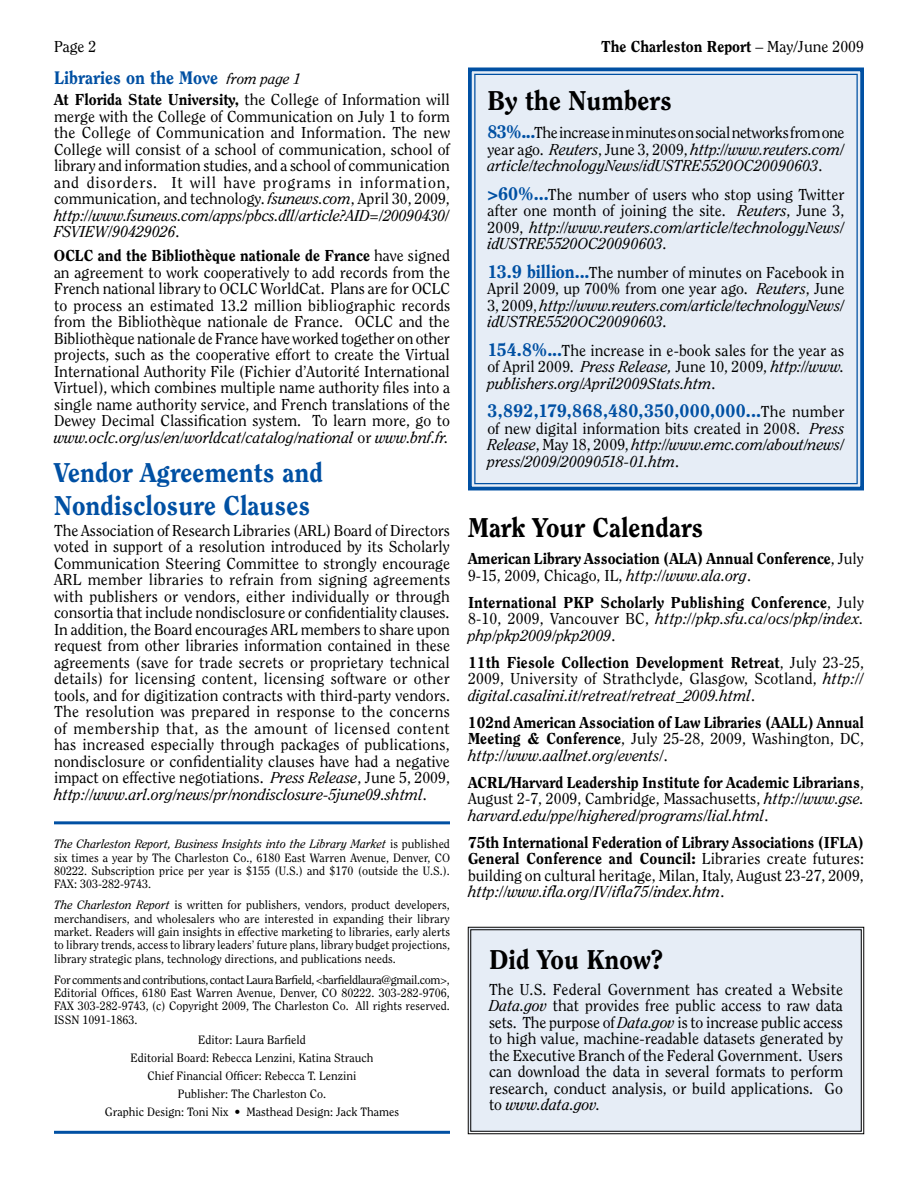
<style>
.page{position:relative;width:918px;height:1188px;background:#fff}
.page>*{position:absolute;margin:0;border:0;box-sizing:border-box;transform-origin:0 0}
.t1{font:800 27px "Clearface";color:#000}
.t2{font:800 27px/32.4px "Clearface";color:#0050a3}
.t3{font:800 18px "Clearface";letter-spacing:.005em;color:#0050a3}
.t4{font:15.75px/16.5px "Clearface";color:#000;text-align:justify}
.t5{font:italic 15.75px/16.5px "Clearface";color:#000;text-align:justify}
.t6{font:800 15.75px/16.5px "Clearface";letter-spacing:-.005em;color:#000}
.t7{font:12px/13.4px "Clearface";color:#000;text-align:justify}
.s1{font-weight:400}
.s2{font-weight:400;font-style:italic;font-size:15px;color:#000}
.s3{font-weight:800}
.s4{font-style:italic}
.s5{font-weight:800;font-style:normal;font-size:18px;color:#0050a3}
.s6{font-style:normal}
.s7{font-weight:800;font-size:18px;color:#0050a3}
.s8{font-weight:400;font-size:15.75px;color:#000}
.s9{font-weight:400;font-style:italic}
.s10{font-weight:800;font-style:normal}
</style>
<div class="page">
<hr style="left:54px;top:821px;width:396px;height:3px;background:#0050a3">
<hr style="left:54px;top:1131px;width:396px;height:3px;background:#0050a3">
<div style="left:468px;top:67px;width:396px;height:424px;background:#e6edf6"></div>
<div style="left:474px;top:74px;width:384px;height:410px;border:1px solid #0050a3"></div>
<div style="left:468px;top:927px;width:396px;height:207px;background:#e6edf6"></div>
<div style="left:470px;top:930px;width:392px;height:202px;border:1px solid #000"></div>
<p class="t4" style="left:54px;top:38px;width:44px">Page 2</p>
<p class="t6" style="left:601px;top:38px;width:264px">The Charleston Report <span class="s1">– May/June 2009</span></p>
<p class="t3" style="left:54px;top:67px;width:249px">Libraries on the Move <span class="s2">from page 1</span></p>
<p class="t4" style="left:54px;top:91px;width:398px"><span class="s3">At Florida State University,</span> the College of Information will merge with the College of Communication on July 1 to form the College of Communication and Information. The new College will consist of a school of communication, school of library and information studies, and a school of communication and disorders. It will have programs in information, communication, and technology. <span class="s4">fsunews.com</span>, April 30, 2009, <span class="s4">http://www.fsunews.com/apps/pbcs.dll/article?AID=/20090430/ FSVIEW/90429026</span>.</p>
<p class="t4" style="left:54px;top:247px;width:398px"><span class="s3">OCLC and the Bibliothèque nationale de France</span> have signed an agreement to work cooperatively to add records from the French national library to OCLC WorldCat. Plans are for OCLC to process an estimated 13.2 million bibliographic records from the Bibliothèque nationale de France. OCLC and the Bibliothèque nationale de France have worked together on other projects, such as the cooperative effort to create the Virtual International Authority File (Fichier d’Autorité International Virtuel), which combines multiple name authority files into a single name authority service, and French translations of the Dewey Decimal Classification system. To learn more, go to <span class="s4">www.oclc.org/us/en/worldcat/catalog/national</span> or <span class="s4">www.bnf.fr.</span></p>
<h1 class="t2" style="left:54px;top:456px;width:270px">Vendor Agreements and<br>Nondisclosure Clauses</h1>
<p class="t4" style="left:54px;top:522px;width:398px">The Association of Research Libraries (ARL) Board of Directors voted in support of a resolution introduced by its Scholarly Communication Steering Committee to strongly encourage ARL member libraries to refrain from signing agreements with publishers or vendors, either individually or through consortia that include nondisclosure or confidentiality clauses.<br>In addition, the Board encourages ARL members to share upon request from other libraries information contained in these agreements (save for trade secrets or proprietary technical details) for licensing content, licensing software or other tools, and for digitization contracts with third-party vendors.<br>The resolution was prepared in response to the concerns of membership that, as the amount of licensed content has increased especially through packages of publications, nondisclosure or confidentiality clauses have had a negative impact on effective negotiations. <span class="s4">Press Release</span>, June 5, 2009, <span class="s4">http://www.arl.org/news/pr/nondisclosure-5june09.shtml</span>.</p>
<p class="t7" style="left:54px;top:837px;width:398px"><span class="s4">The Charleston Report, Business Insights into the Library Market</span> is published six times a year by The Charleston Co., 6180 East Warren Avenue, Denver, CO 80222. Subscription price per year is $155 (U.S.) and $170 (outside the U.S.).<br>FAX: 303-282-9743.</p>
<p class="t7" style="left:54px;top:898px;width:398px"><span class="s4">The Charleston Report</span> is written for publishers, vendors, product developers, merchandisers, and wholesalers who are interested in expanding their library market. Readers will gain insights in effective marketing to libraries, early alerts to library trends, access to library leaders’ future plans, library budget projections, library strategic plans, technology directions, and publications needs.</p>
<p class="t7" style="left:54px;top:972px;width:397px">For comments and contributions, contact Laura Barfield, &lt;barfieldlaura@gmail.com&gt;, Editorial Offices, 6180 East Warren Avenue, Denver, CO 80222. 303-282-9706, FAX 303-282-9743, (c) Copyright 2009, The Charleston Co. All rights reserved.<br>ISSN 1091-1863.</p>
<p class="t7" style="left:105px;top:1031px;width:296px;line-height:17.9px;text-align:center">Editor: Laura Barfield<br>Editorial Board: Rebecca Lenzini, Katina Strauch<br>Chief Financial Officer: Rebecca T. Lenzini<br>Publisher: The Charleston Co.<br>Graphic Design: Toni Nix • Masthead Design: Jack Thames</p>
<h1 class="t1" style="left:488px;top:84px;width:186px">By the Numbers</h1>
<p class="t5" style="left:488px;top:124px;width:359px"><span class="s5">83%...</span><span class="s6">The increase in minutes on social networks from one year ago.</span> Reuters<span class="s6">, June 3, 2009,</span> http://www.reuters.com/ article/technologyNews/idUSTRE5520OC20090603<span class="s6">.</span></p>
<p class="t4" style="left:488px;top:186px;width:358px"><span class="s7">&gt;60%...</span>The number of users who stop using Twitter after one month of joining the site. <span class="s4">Reuters</span>, June 3, 2009, <span class="s4">http://www.reuters.com/article/technologyNews/ idUSTRE5520OC20090603</span>.</p>
<p class="t4" style="left:488px;top:264px;width:359px"><span class="s7">13.9 billion...</span>The number of minutes on Facebook in April 2009, up 700% from one year ago. <span class="s4">Reuters</span>, June 3, 2009, <span class="s4">http://www.reuters.com/article/technologyNews/ idUSTRE5520OC20090603</span>.</p>
<p class="t4" style="left:488px;top:342px;width:358px"><span class="s7">154.8%...</span>The increase in e-book sales for the year as of April 2009. <span class="s4">Press Release,</span> June 10, 2009, <span class="s4">http://www. publishers.org/April2009Stats.htm</span>.</p>
<p class="t3" style="left:488px;top:400px;width:359px">3,892,179,868,480,350,000,000...<span class="s8">The number</span></p>
<p class="t5" style="left:488px;top:420px;width:358px"><span class="s6">of new digital information bits created in 2008.</span> Press Release<span class="s6">, May 18, 2009,</span> http://www.emc.com/about/news/ press/2009/20090518-01.htm<span class="s6">.</span></p>
<h1 class="t1" style="left:468px;top:511px;width:237px">Mark Your Calendars</h1>
<p class="t6" style="left:468px;top:550px;width:397px">American Library Association (ALA) Annual Conference<span class="s1">, July<br>9-15, 2009, Chicago, IL,</span> <span class="s9">http://www.ala.org</span><span class="s1">.</span></p>
<p class="t5" style="left:468px;top:594px;width:398px"><span class="s10">International PKP Scholarly Publishing Conference</span><span class="s6">, July 8-10, 2009, Vancouver BC,</span> http://pkp.sfu.ca/ocs/pkp/index. php/pkp2009/pkp2009<span class="s6">.</span></p>
<p class="t4" style="left:468px;top:654px;width:397px"><span class="s3">11th Fiesole Collection Development Retreat</span>, July 23-25, 2009, University of Strathclyde, Glasgow, Scotland, <span class="s4">http:// digital.casalini.it/retreat/retreat_2009.html</span>.</p>
<p class="t6" style="left:468px;top:713px;width:314px">102nd American Association of Law Libraries (AALL</p>
<p class="t4" style="left:468px;top:714px;width:398px;text-indent:340px"><span class="s3">) Annual Meeting &amp; Conference</span>, July 25-28, 2009, Washington, DC, <span class="s4">http://www.aallnet.org/events</span>/.</p>
<p class="t5" style="left:468px;top:774px;width:398px"><span class="s10">ACRL/Harvard Leadership Institute for Academic Librarians</span><span class="s6">, August 2-7, 2009, Cambridge, Massachusetts,</span> http://www.gse. harvard.edu/ppe/highered/programs/lial.html<span class="s6">.</span></p>
<p class="t6" style="left:468px;top:833px;width:398px;text-align:justify">75th International Federation of Library Associations (IFLA)<br>General Conference and Council: <span class="s1">Libraries create futures: building on cultural heritage, Milan, Italy, August 23-27, 2009, </span><span class="s9">http://www.ifla.org/IV/ifla75/index.htm</span><span class="s1">.</span></p>
<h1 class="t1" style="left:489px;top:943px;width:176px">Did You Know?</h1>
<p class="t4" style="left:489px;top:981px;width:356px">The U.S. Federal Government has created a Website <span class="s4">Data.gov</span> that provides free public access to raw data sets. The purpose of <span class="s4">Data.gov</span> is to increase public access to high value, machine-readable datasets generated by the Executive Branch of the Federal Government. Users can download the data in several formats to perform research, conduct analysis, or build applications. Go to <span class="s4">www.data.gov.</span></p>
</div>
